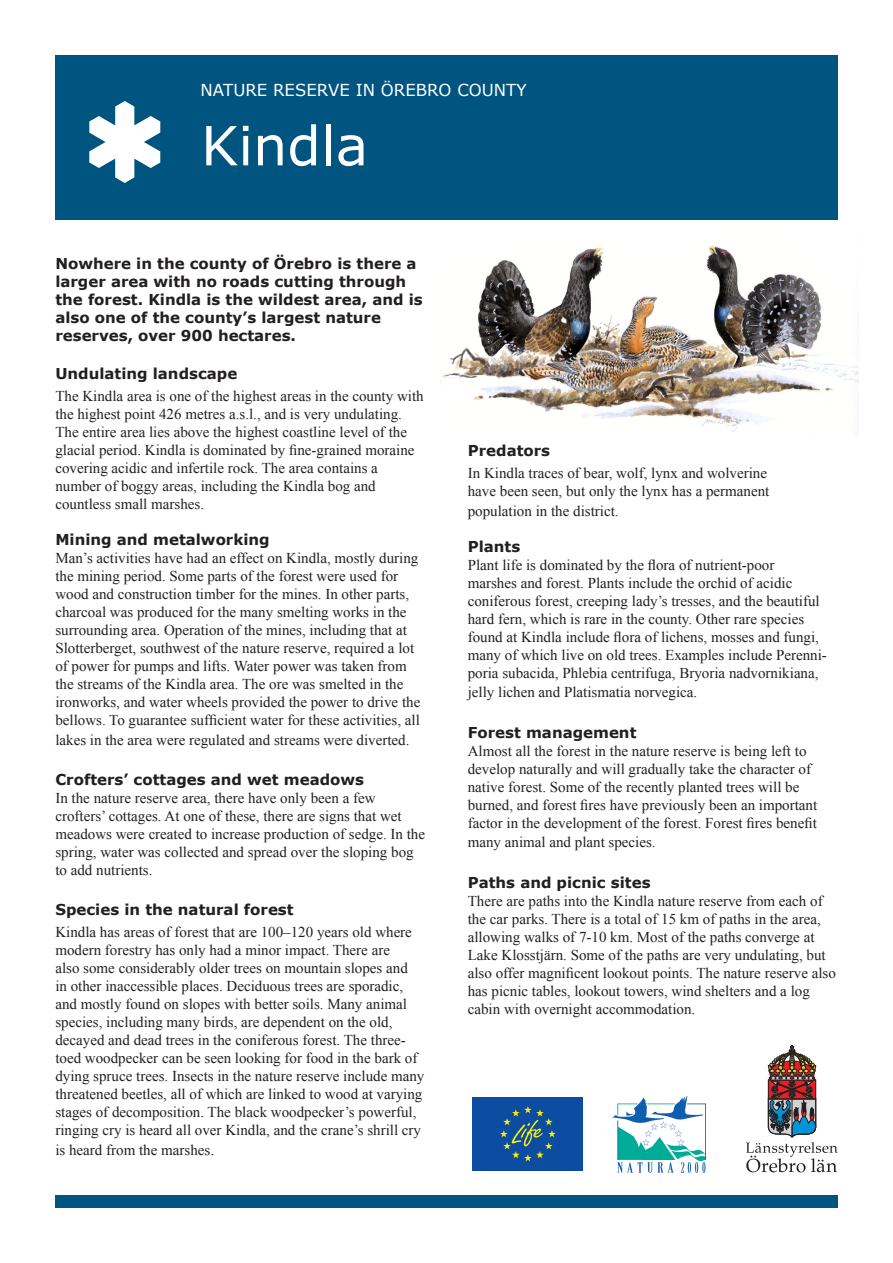
<style>
.page{position:relative;width:893px;height:1263px;background:#fff}
.page>*{position:absolute;margin:0;border:0;box-sizing:border-box;transform-origin:0 0}
.Rubrik{font:54px "Verdana";color:#fff}
.Naturreservat_i_Öreb{font:16.5px "Verdana";color:#fff}
.Mellanrubrik{font:15px/18px "Times New Roman";color:#231f20}
.Brödtext{font:15px/18px "Times New Roman";color:#231f20}
.Ingress{font:700 15px/18px "Verdana";color:#231f20}
.Mellanrubrik-2{font:700 15px "Verdana";color:#231f20}
.s1{font-family:"Verdana";font-weight:700}
.s2{font-size:16.5px}
</style>
<div class="page">
<div style="left:55px;top:55px;width:783px;height:165px;background:#005480"></div>
<svg style="left:89px;top:101px;width:71px;height:82px"></svg>
<svg style="left:746px;top:1045px;width:92px;height:127px"></svg>
<div style="left:55px;top:1195px;width:783px;height:13px;background:#005480"></div>
<div style="left:473px;top:1097px;width:110px;height:74px;background:#0d4da1"></div>
<svg style="left:500px;top:1106px;width:56px;height:55px"></svg>
<img style="left:612px;top:1096px;width:93px;height:76px">
<img style="left:440px;top:245px;width:419px;height:187px">
<p class="Naturreservat_i_Öreb" style="left:201px;top:79px;width:327px">NATURE RESERVE IN ÖREBRO COUNTY</p>
<p class="Rubrik" style="left:201px;top:111px;width:169px">Kindla</p>
<p class="Ingress" style="left:55px;top:254px;width:369px">Nowhere in the county of Örebro is there a larger area with no roads cutting through the forest. Kindla is the wildest area, and is also one of the county’s largest nature reserves, over 900 hectares.</p>
<p class="Mellanrubrik-2" style="left:55px;top:364px;width:183px">Undulating landscape</p>
<p class="Brödtext" style="left:55px;top:387px;width:370px">The Kindla area is one of the highest areas in the county with the highest point 426 metres a.s.l., and is very undulating.<br>The entire area lies above the highest coastline level of the glacial period. Kindla is dominated by fine-grained moraine covering acidic and infertile rock. The area contains a number of boggy areas, including the Kindla bog and countless small marshes.</p>
<p class="Mellanrubrik" style="left:55px;top:531px;width:366px"><span class="s1">Mining and metalworking<br></span>Man’s activities have had an effect on Kindla, mostly during the mining period. Some parts of the forest were used for wood and construction timber for the mines. In other parts, charcoal was produced for the many smelting works in the surrounding area. Operation of the mines, including that at Slotterberget, southwest of the nature reserve, required a lot of power for pumps and lifts. Water power was taken from the streams of the Kindla area. The ore was smelted in the ironworks, and water wheels provided the power to drive the bellows. To guarantee sufficient water for these activities, all</p>
<p class="Mellanrubrik" style="left:55px;top:730px;width:356px">lakes in the area were regulated and streams were diverted.</p>
<p class="Mellanrubrik" style="left:55px;top:771px;width:371px"><span class="s1">Crofters’ cottages and wet meadows<br></span>In the nature reserve area, there have only been a few crofters’ cottages. At one of these, there are signs that wet meadows were created to increase production of sedge. In the spring, water was collected and spread over the sloping bog to add nutrients.</p>
<p class="Mellanrubrik-2" style="left:55px;top:900px;width:240px">Species in the natural forest</p>
<p class="Mellanrubrik" style="left:55px;top:923px;width:371px">Kindla has areas of forest that are 100–120 years old where modern forestry has only had a minor impact. There are<br>also some considerably older trees on mountain slopes and<br>in other inaccessible places. Deciduous trees are sporadic, and mostly found on slopes with better soils. Many animal species, including many birds, are dependent on the old, decayed and dead trees in the coniferous forest. The three&shy;toed woodpecker can be seen looking for food in the bark of dying spruce trees. Insects in the nature reserve include many threatened beetles, all of which are linked to wood at varying stages of decomposition. The black woodpecker’s powerful, ringing cry is heard all over Kindla, and the crane’s shrill cry</p>
<p class="Mellanrubrik" style="left:55px;top:1141px;width:161px">is heard from the marshes<span class="s2">.</span></p>
<p class="Mellanrubrik-2" style="left:468px;top:440px;width:84px">Predators</p>
<p class="Brödtext" style="left:468px;top:463px;width:303px">In Kindla traces of bear, wolf, lynx and wolverine have been seen, but only the lynx has a permanent</p>
<p class="Brödtext" style="left:468px;top:501px;width:152px">population in the district.</p>
<p class="Mellanrubrik" style="left:468px;top:537px;width:361px"><span class="s1">Plants<br></span>Plant life is dominated by the flora of nutrient-poor marshes and forest. Plants include the orchid of acidic coniferous forest, creeping lady’s tresses, and the beautiful hard fern, which is rare in the county. Other rare species found at Kindla include flora of lichens, mosses and fungi, many of which live on old trees. Examples include Perenni&shy;poria subacida, Phlebia centrifuga, Bryoria nadvornikiana,</p>
<p class="Mellanrubrik" style="left:468px;top:683px;width:231px">jelly lichen and Platismatia norvegica.</p>
<p class="Mellanrubrik" style="left:468px;top:723px;width:351px"><span class="s1">Forest management<br></span>Almost all the forest in the nature reserve is being left to develop naturally and will gradually take the character of native forest. Some of the recently planted trees will be burned, and forest fires have previously been an important factor in the development of the forest. Forest fires benefit</p>
<p class="Mellanrubrik" style="left:468px;top:833px;width:189px">many animal and plant species.</p>
<p class="Mellanrubrik" style="left:468px;top:873px;width:370px"><span class="s1">Paths and picnic sites<br></span>There are paths into the Kindla nature reserve from each of the car parks. There is a total of 15 km of paths in the area, allowing walks of 7-10 km. Most of the paths converge at Lake Klosstjärn. Some of the paths are very undulating, but also offer magnificent lookout points. The nature reserve also has picnic tables, lookout towers, wind shelters and a log cabin with overnight accommodation.</p>
</div>
